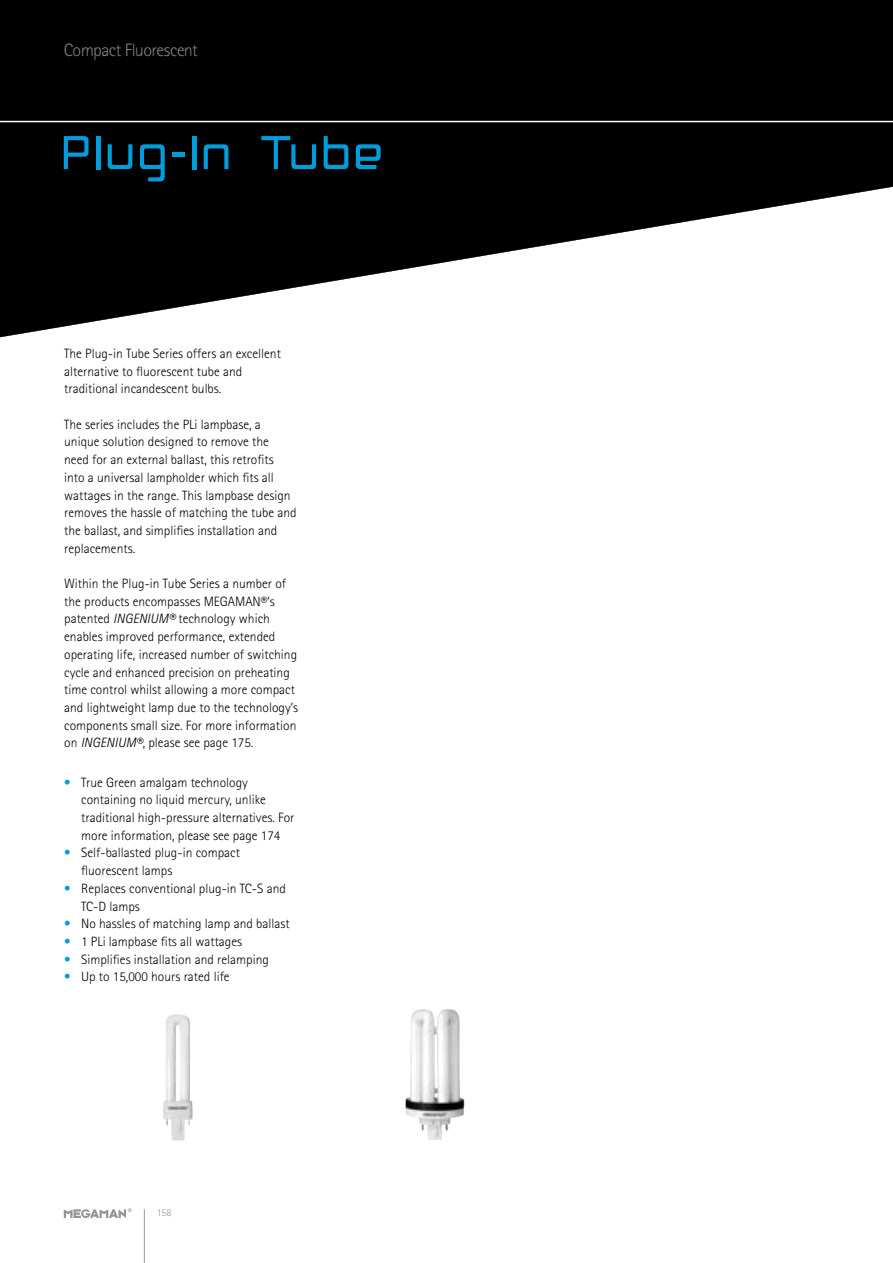
<style>
.page{position:relative;width:893px;height:1263px;background:#fff}
.page>*{position:absolute;margin:0;border:0;box-sizing:border-box;transform-origin:0 0}
.t1{font:66px "Cynthe";letter-spacing:-.01em;color:#009ddc}
.t2{font:300 18px "Rotis Sans Serif";letter-spacing:-.035em;color:#808285}
.t3{font:300 13.5px/17.7px "Rotis Sans Serif";color:#000}
.t4{font:300 10.5px "Rotis Sans Serif";color:#939598}
.s1{font-style:italic}
.s2{color:#009ddc}
</style>
<div class="page">
<svg style="left:0;top:0;width:893px;height:337px;fill:#000"></svg>
<hr style="left:0;top:121px;width:893px;height:1px;background:#fff">
<svg style="left:64px;top:1208px;width:68px;height:10px"></svg>
<hr style="left:144px;top:1209px;width:1px;height:54px;background:#939598">
<img style="left:405px;top:1009px;width:60px;height:131px">
<img style="left:163px;top:1014px;width:30px;height:127px">
<h2 class="t2" style="left:64px;top:40px;width:135px">Compact Fluorescent</h2>
<h1 class="t1" style="left:64px;top:124px;width:326px">Plug-In Tube</h1>
<p class="t3" style="left:64px;top:344px;width:218px">The Plug-in Tube Series offers an excellent alternative to fluorescent tube and traditional incandescent bulbs.</p>
<p class="t3" style="left:64px;top:415px;width:234px">The series includes the PLi lampbase, a unique solution designed to remove the need for an external ballast, this retrofits into a universal lampholder which fits all wattages in the range. This lampbase design removes the hassle of matching the tube and the ballast, and simplifies installation and replacements.</p>
<p class="t3" style="left:64px;top:575px;width:235px">Within the Plug-in Tube Series a number of the products encompasses MEGAMAN®’s patented <span class="s1">INGENIUM®</span> technology which enables improved performance, extended operating life, increased number of switching cycle and enhanced precision on preheating time control whilst allowing a more compact and lightweight lamp due to the technology’s components small size. For more information on <span class="s1">INGENIUM®</span>, please see page 175.</p>
<p class="t3" style="left:81px;top:773px;width:215px;text-indent:-17px"><span class="s2">•</span> True Green amalgam technology containing no liquid mercury, unlike traditional high-pressure alternatives. For more information, please see page 174</p>
<p class="t3" style="left:81px;top:844px;width:160px;text-indent:-17px"><span class="s2">•</span> Self-ballasted plug-in compact fluorescent lamps</p>
<p class="t3" style="left:81px;top:879px;width:206px;text-indent:-17px"><span class="s2">•</span> Replaces conventional plug-in TC-S and<br>TC-D lamps</p>
<p class="t3" style="left:64px;top:915px;width:227px"><span class="s2">•</span> No hassles of matching lamp and ballast</p>
<p class="t3" style="left:64px;top:932px;width:179px"><span class="s2">•</span> 1 PLi lampbase fits all wattages</p>
<p class="t3" style="left:64px;top:950px;width:206px"><span class="s2">•</span> Simplifies installation and relamping</p>
<p class="t3" style="left:64px;top:968px;width:167px"><span class="s2">•</span> Up to 15,000 hours rated life</p>
<p class="t4" style="left:157px;top:1207px;width:16px">158</p>
</div>
